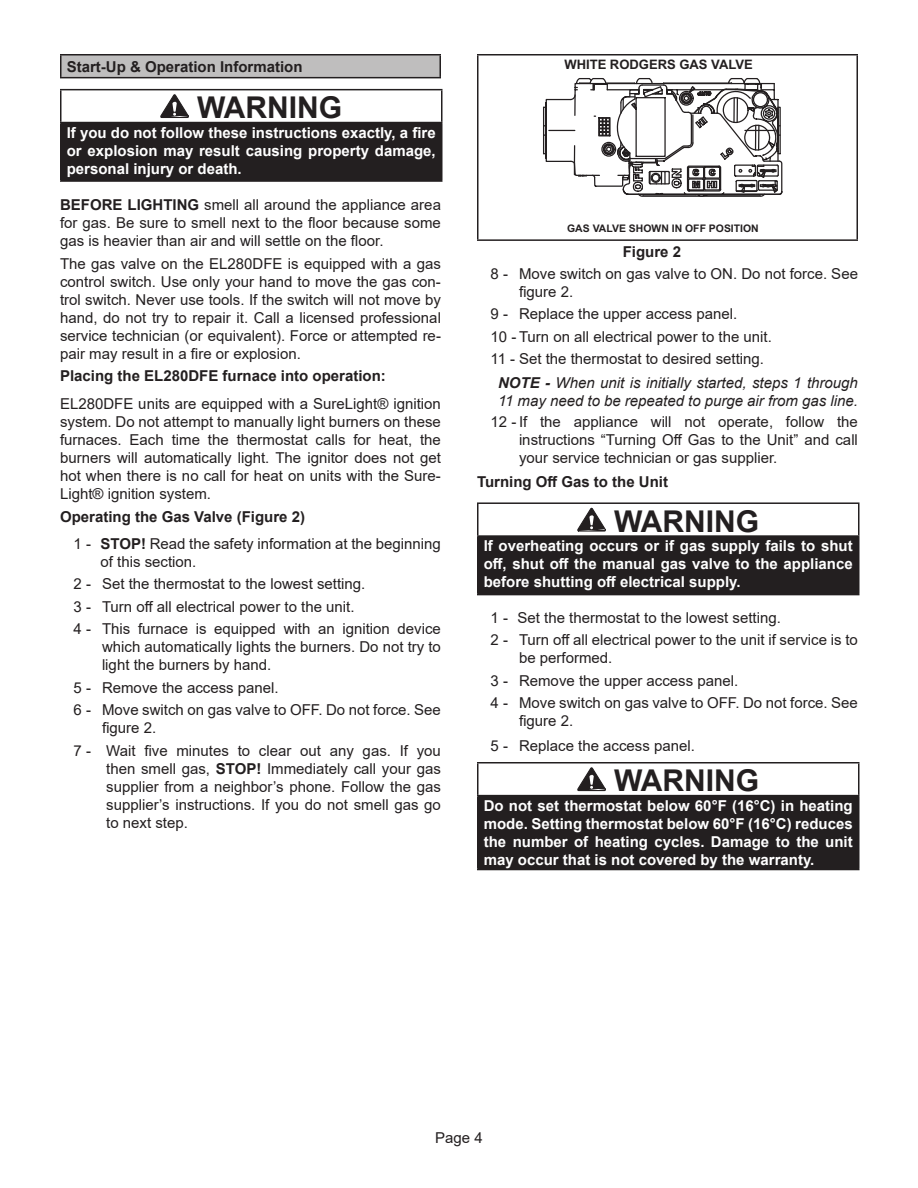
<style>
.page{position:relative;width:918px;height:1188px;background:#fff}
.page>*{position:absolute;margin:0;border:0;box-sizing:border-box;transform-origin:0 0}
.t1{font:700 30px "Arial";color:#231f20}
.t2{font:15px/18px "Arial";color:#231f20}
.t3{font:700 15px/18px "Arial";color:#fff;text-align:justify}
.t4{font:700 15px "Arial";color:#231f20}
.t5{font:italic 15px "Arial";color:#231f20}
.t6{font:700 13.05px "Arial";color:#231f20}
.t7{font:700 10.5px "Arial";color:#231f20}
.s1{font-weight:700}
</style>
<div class="page">
<div style="left:61px;top:55px;width:379px;height:23px;background:#bfbebe"></div>
<hr style="left:60px;top:54px;width:381px;height:2px;background:#231f20">
<hr style="left:60px;top:56px;width:2px;height:21px;background:#231f20">
<svg style="left:440px;top:56px;width:1px;height:21px"></svg>
<hr style="left:60px;top:77px;width:381px;height:1px;background:#231f20">
<div style="left:61px;top:123px;width:381px;height:58px;background:#231f20"></div>
<hr style="left:60px;top:89px;width:382px;height:1px;background:#231f20">
<hr style="left:60px;top:90px;width:2px;height:32px;background:#231f20">
<hr style="left:441px;top:90px;width:1px;height:32px;background:#231f20">
<hr style="left:60px;top:122px;width:382px;height:1px;background:#231f20">
<hr style="left:60px;top:123px;width:2px;height:57px;background:#231f20">
<hr style="left:60px;top:180px;width:382px;height:2px;background:#231f20">
<svg style="left:160px;top:94px;width:29px;height:24px"></svg>
<hr style="left:477px;top:54px;width:381px;height:2px;background:#231f20">
<hr style="left:477px;top:55px;width:1px;height:184px;background:#231f20">
<hr style="left:856px;top:55px;width:2px;height:184px;background:#231f20">
<hr style="left:477px;top:239px;width:381px;height:2px;background:#231f20">
<svg style="left:543px;top:78px;width:239px;height:119px"></svg>
<div style="left:478px;top:536px;width:381px;height:59px;background:#231f20"></div>
<hr style="left:477px;top:502px;width:383px;height:2px;background:#231f20">
<hr style="left:477px;top:504px;width:1px;height:31px;background:#231f20">
<hr style="left:858px;top:504px;width:2px;height:31px;background:#231f20">
<hr style="left:477px;top:535px;width:383px;height:2px;background:#231f20">
<hr style="left:477px;top:537px;width:1px;height:57px;background:#231f20">
<hr style="left:858px;top:537px;width:2px;height:57px;background:#231f20">
<hr style="left:477px;top:594px;width:383px;height:1px;background:#231f20">
<svg style="left:577px;top:507px;width:29px;height:25px"></svg>
<div style="left:478px;top:796px;width:381px;height:74px;background:#231f20"></div>
<hr style="left:477px;top:762px;width:383px;height:2px;background:#231f20">
<hr style="left:477px;top:764px;width:1px;height:31px;background:#231f20">
<hr style="left:858px;top:764px;width:2px;height:31px;background:#231f20">
<hr style="left:477px;top:795px;width:383px;height:1px;background:#231f20">
<hr style="left:477px;top:796px;width:1px;height:73px;background:#231f20">
<hr style="left:858px;top:796px;width:2px;height:73px;background:#231f20">
<hr style="left:477px;top:869px;width:383px;height:1px;background:#231f20">
<svg style="left:577px;top:767px;width:29px;height:25px"></svg>
<p class="t4" style="left:67px;top:56px;width:237px">Start-Up &amp; Operation Information</p>
<h1 class="t1" style="left:197px;top:86px;width:146px">WARNING</h1>
<p class="t3" style="left:67px;top:124px;width:370px">If you do not follow these instructions exactly, a fire or explosion may result causing property damage, personal injury or death.</p>
<p class="t2" style="left:60px;top:196px;width:383px;text-align:justify"><span class="s1">BEFORE LIGHTING</span> smell all around the appliance area for gas. Be sure to smell next to the floor because some gas is heavier than air and will settle on the floor.</p>
<p class="t2" style="left:60px;top:254px;width:383px;text-align:justify">The gas valve on the EL280DFE is equipped with a gas control switch. Use only your hand to move the gas con&shy;trol switch. Never use tools. If the switch will not move by hand, do not try to repair it. Call a licensed professional service technician (or equivalent). Force or attempted re&shy;pair may result in a fire or explosion.</p>
<p class="t4" style="left:60px;top:365px;width:327px">Placing the EL280DFE furnace into operation:</p>
<p class="t2" style="left:60px;top:395px;width:382px;text-align:justify">EL280DFE units are equipped with a SureLight® ignition system. Do not attempt to manually light burners on these furnaces. Each time the thermostat calls for heat, the burners will automatically light. The ignitor does not get hot when there is no call for heat on units with the Sure-Light® ignition system.</p>
<p class="t2" style="left:74px;top:503px;width:369px;line-height:27px;text-indent:-14px"><span class="s1">Operating the Gas Valve (Figure 2)<br></span>1 - <span class="s1">STOP!</span> Read the safety information at the beginning</p>
<p class="t2" style="left:74px;top:550px;width:369px;line-height:22.5px;text-indent:27px">of this section.<br>2 - Set the thermostat to the lowest setting.<br>3 - Turn off all electrical power to the unit.<br>4 - This furnace is equipped with an ignition device</p>
<p class="t2" style="left:102px;top:638px;width:340px">which automatically lights the burners. Do not try to light the burners by hand.</p>
<p class="t2" style="left:74px;top:676px;width:369px;line-height:22.5px">5 - Remove the access panel.<br>6 - Move switch on gas valve to OFF. Do not force. See</p>
<p class="t2" style="left:74px;top:717px;width:369px;line-height:22.5px;text-indent:28px">figure 2.<br>7 - Wait five minutes to clear out any gas. If you</p>
<p class="t2" style="left:106px;top:759px;width:336px;text-align:justify">then smell gas, <span class="s1">STOP!</span> Immediately call your gas supplier from a neighbor’s phone. Follow the gas supplier’s instructions. If you do not smell gas go to next step.</p>
<p class="t6" style="left:564px;top:55px;width:190px">WHITE RODGERS GAS VALVE</p>
<p class="t7" style="left:567px;top:221px;width:193px">GAS VALVE SHOWN IN OFF POSITION</p>
<p class="t4" style="left:623px;top:241px;width:60px">Figure 2</p>
<p class="t2" style="left:519px;top:264px;width:341px;text-indent:-28px">8 - Move switch on gas valve to ON. Do not force. See figure 2.</p>
<p class="t2" style="left:491px;top:305px;width:248px">9 - Replace the upper access panel.</p>
<p class="t2" style="left:491px;top:327px;width:283px">10 - Turn on all electrical power to the unit.</p>
<p class="t2" style="left:491px;top:350px;width:275px">11 - Set the thermostat to desired setting.</p>
<p class="t5" style="left:498px;top:373px;width:361px"><span class="s1">NOTE -</span> When unit is initially started, steps 1 through</p>
<p class="t5" style="left:498px;top:391px;width:361px">11 may need to be repeated to purge air from gas line.</p>
<p class="t2" style="left:519px;top:413px;width:340px;text-align:justify;text-indent:-28px">12 - If the appliance will not operate, follow the instructions “Turning Off Gas to the Unit” and call your service technician or gas supplier.</p>
<p class="t4" style="left:477px;top:471px;width:193px">Turning Off Gas to the Unit</p>
<h1 class="t1" style="left:614px;top:500px;width:146px">WARNING</h1>
<p class="t3" style="left:484px;top:537px;width:371px">If overheating occurs or if gas supply fails to shut off, shut off the manual gas valve to the appliance before shutting off electrical supply.</p>
<p class="t2" style="left:490px;top:606px;width:369px;line-height:22.5px">1 - Set the thermostat to the lowest setting.<br>2 - Turn off all electrical power to the unit if service is to</p>
<p class="t2" style="left:490px;top:647px;width:369px;line-height:22.5px;text-indent:28px">be performed.<br>3 - Remove the upper access panel.<br>4 - Move switch on gas valve to OFF. Do not force. See</p>
<p class="t2" style="left:490px;top:709px;width:206px;line-height:24.2px;text-indent:28px">figure 2.<br>5 - Replace the access panel.</p>
<h1 class="t1" style="left:614px;top:759px;width:146px">WARNING</h1>
<p class="t3" style="left:484px;top:797px;width:371px">Do not set thermostat below 60°F (16°C) in heating mode. Setting thermostat below 60°F (16°C) reduces the number of heating cycles. Damage to the unit may occur that is not covered by the warranty.</p>
<p class="t2" style="left:435px;top:1129px;width:49px">Page 4</p>
</div>
